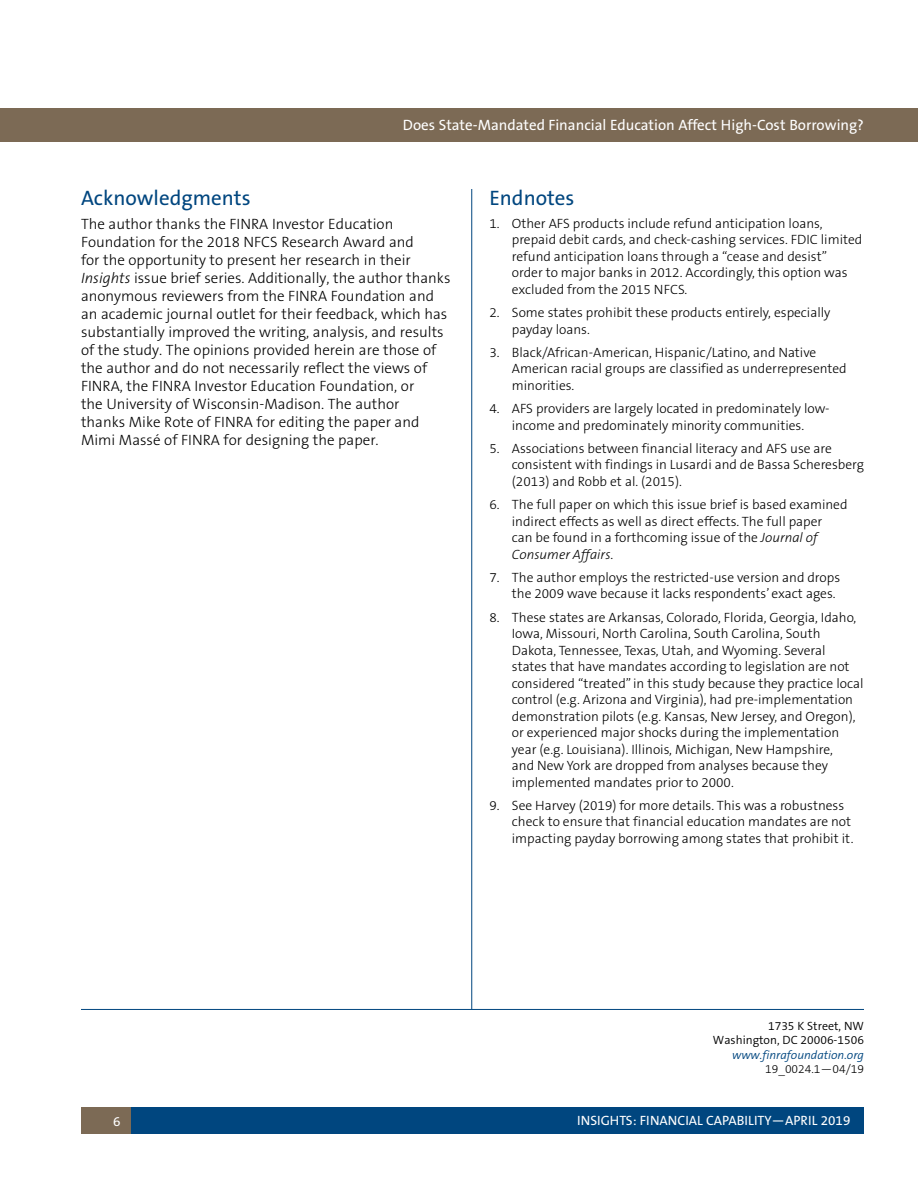
<style>
.page{position:relative;width:918px;height:1188px;background:#fff}
.page>*{position:absolute;margin:0;border:0;box-sizing:border-box;transform-origin:0 0}
.text_head{font:21px "The Sans B5 Plain";color:#00467f}
.text{font:300 15px/18px "The Sans B3";color:#000}
.t1{font:15px "The Sans B5 Plain";color:#fff}
.t2{font:300 13.5px/16.5px "The Sans B3";color:#000}
.t3{font:13.5px "The Sans B5 Plain";color:#fff}
.t4{font:300 12px/14.4px "The Sans B4";color:#000;text-align:right}
.t5{font:italic 300 12px "The Sans B4";color:#00467f}
.t6{font:300 12px "The Sans B3";color:#000}
.s1{font-style:italic}
</style>
<div class="page">
<hr style="left:471px;top:189px;width:1px;height:820px;background:#00467f">
<div style="left:81px;top:1107px;width:51px;height:27px;background:#7c6a55"></div>
<div style="left:0;top:108px;width:918px;height:34px;background:#7c6a55"></div>
<div style="left:132px;top:1107px;width:732px;height:27px;background:#00467f"></div>
<hr style="left:81px;top:1009px;width:783px;height:1px;background:#00467f">
<p class="t1" style="left:403px;top:117px;width:456px">Does State-Mandated Financial Education Affect High-Cost Borrowing</p>
<p class="t1" style="left:531px;top:117px;width:334px">Is Fraud Susceptibility Related to Financial Literacy?</p>
<p class="text_head" style="left:81px;top:186px;width:171px">Acknowledgments</p>
<p class="text" style="left:81px;top:216px;width:371px">The author thanks the FINRA Investor Education Foundation for the 2018 NFCS Research Award and<br>for the opportunity to present her research in their <span class="s1">Insights</span> issue brief series. Additionally, the author thanks anonymous reviewers from the FINRA Foundation and an academic journal outlet for their feedback, which has substantially improved the writing, analysis, and results of the study. The opinions provided herein are those of the author and do not necessarily reflect the views of FINRA, the FINRA Investor Education Foundation, or<br>the University of Wisconsin-Madison. The author<br>thanks Mike Rote of FINRA for editing the paper and Mimi Massé of FINRA for designing the paper.</p>
<p class="text_head" style="left:489px;top:186px;width:87px">Endnotes</p>
<p class="t2" style="left:512px;top:215px;width:352px;text-indent:-22px">1. Other AFS products include refund anticipation loans, prepaid debit cards, and check-cashing services. FDIC limited refund anticipation loans through a “cease and desist”<br>order to major banks in 2012. Accordingly, this option was excluded from the 2015 NFCS.</p>
<p class="t2" style="left:512px;top:305px;width:320px;text-indent:-22px">2. Some states prohibit these products entirely, especially payday loans.</p>
<p class="t2" style="left:512px;top:344px;width:336px;text-indent:-22px">3. Black/African-American, Hispanic/Latino, and Native<br>American racial groups are classified as underrepresented minorities.</p>
<p class="t2" style="left:489px;top:401px;width:342px;text-align:center">4. AFS providers are largely located in predominately low&shy;income and predominately minority communities.</p>
<p class="t2" style="left:512px;top:440px;width:354px;text-indent:-22px">5. Associations between financial literacy and AFS use are consistent with findings in Lusardi and de Bassa Scheresberg (2013) and Robb et al. (2015).</p>
<p class="t2" style="left:512px;top:497px;width:337px;text-indent:-22px">6. The full paper on which this issue brief is based examined indirect effects as well as direct effects. The full paper<br>can be found in a forthcoming issue of the <span class="s1">Journal of Consumer Affairs</span>.</p>
<p class="t2" style="left:512px;top:569px;width:330px;text-indent:-22px">7. The author employs the restricted-use version and drops the 2009 wave because it lacks respondents’ exact ages.</p>
<p class="t2" style="left:512px;top:609px;width:353px;text-indent:-22px">8. These states are Arkansas, Colorado, Florida, Georgia, Idaho, Iowa, Missouri, North Carolina, South Carolina, South Dakota, Tennessee, Texas, Utah, and Wyoming. Several states that have mandates according to legislation are not considered “treated” in this study because they practice local control (e.g. Arizona and Virginia), had pre-implementation demonstration pilots (e.g. Kansas, New Jersey, and Oregon), or experienced major shocks during the implementation year (e.g. Louisiana). Illinois, Michigan, New Hampshire,<br>and New York are dropped from analyses because they implemented mandates prior to 2000.</p>
<p class="t2" style="left:512px;top:797px;width:343px;text-indent:-22px">9. See Harvey (2019) for more details. This was a robustness check to ensure that financial education mandates are not impacting payday borrowing among states that prohibit it.</p>
<p class="t3" style="left:113px;top:1114px;width:9px">6</p>
<p class="t4" style="left:713px;top:1019px;width:153px">1735 K Street, NW<br>Washington, DC 20006-1506</p>
<p class="t5" style="left:732px;top:1048px;width:133px">www.finrafoundation.org</p>
<p class="t6" style="left:765px;top:1063px;width:100px">19_0024.1—04/19</p>
<p class="t3" style="left:577px;top:1114px;width:275px">INSIGHTS: FINANCIAL CAPABILITY—APRIL 2019</p>
</div>
